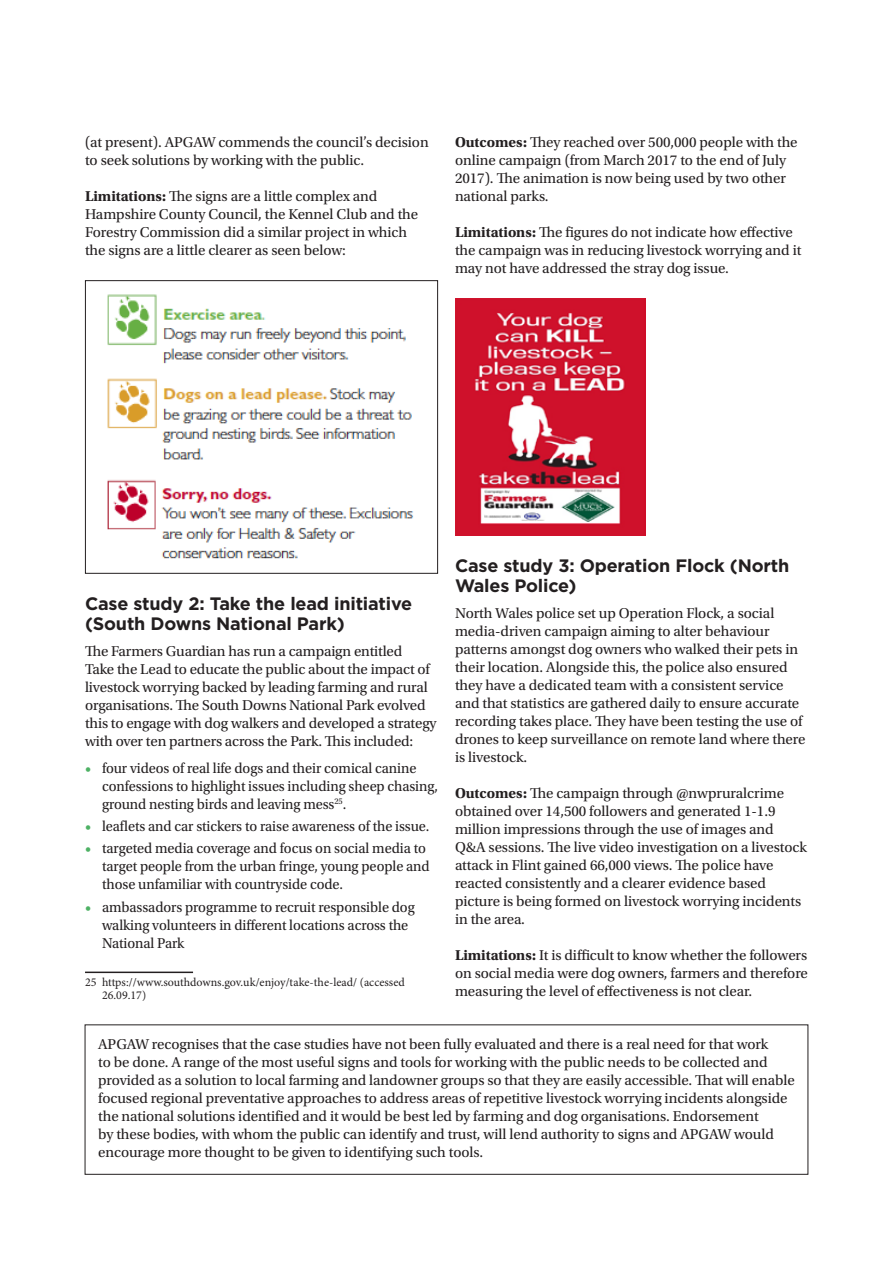
<style>
.page{position:relative;width:893px;height:1263px;background:#fff}
.page>*{position:absolute;margin:0;border:0;box-sizing:border-box;transform-origin:0 0}
.t1{font:700 18px/19.5px "Gotham";letter-spacing:-.01em;color:#231f20}
.t2{font:15px/18px "Utopia Std";letter-spacing:-.005em;color:#231f20}
.t3{font:15px/18px "Utopia Std";letter-spacing:-.005em;color:#231f20;scale:.96 1}
.t4{font:12px/13.5px "Minion Pro";color:#231f20}
.s1{font-weight:700}
.s2{color:#4db164}
</style>
<div class="page">
<img style="left:107px;top:294px;width:307px;height:265px">
<div style="left:85px;top:280px;width:353px;height:294px;border:1px solid #231f20"></div>
<hr style="left:85px;top:971px;width:108px;height:2px;background:#231f20">
<img style="left:455px;top:298px;width:190px;height:238px">
<div style="left:85px;top:1024px;width:723px;height:151px;border:1px solid #231f20"></div>
<p class="t2" style="left:85px;top:133px;width:345px">(at present). APGAW commends the council’s decision to seek solutions by working with the public.</p>
<p class="t2" style="left:85px;top:187px;width:335px"><span class="s1">Limitations:</span> The signs are a little complex and Hampshire County Council, the Kennel Club and the Forestry Commission did a similar project in which the signs are a little clearer as seen below:</p>
<p class="t2" style="left:455px;top:133px;width:344px"><span class="s1">Outcomes:</span> They reached over 500,000 people with the online campaign (from March 2017 to the end of July 2017). The animation is now being used by two other national parks.</p>
<p class="t2" style="left:455px;top:223px;width:348px"><span class="s1">Limitations:</span> The figures do not indicate how effective the campaign was in reducing livestock worrying and it may not have addressed the stray dog issue.</p>
<p class="t1" style="left:455px;top:556px;width:336px">Case study 3: Operation Flock (North<br>Wales Police)</p>
<p class="t2" style="left:455px;top:605px;width:352px">North Wales police set up Operation Flock, a social media-driven campaign aiming to alter behaviour patterns amongst dog owners who walked their pets in their location. Alongside this, the police also ensured they have a dedicated team with a consistent service and that statistics are gathered daily to ensure accurate recording takes place. They have been testing the use of drones to keep surveillance on remote land where there is livestock.</p>
<p class="t2" style="left:455px;top:785px;width:353px"><span class="s1">Outcomes:</span> The campaign through @nwpruralcrime obtained over 14,500 followers and generated 1-1.9 million impressions through the use of images and Q&amp;A sessions. The live video investigation on a livestock attack in Flint gained 66,000 views. The police have reacted consistently and a clearer evidence based picture is being formed on livestock worrying incidents in the area.</p>
<p class="t2" style="left:455px;top:947px;width:354px;text-align:justify"><span class="s1">Limitations:</span> It is difficult to know whether the followers on social media were dog owners, farmers and therefore measuring the level of effectiveness is not clear.</p>
<p class="t2" style="left:98px;top:1035px;width:698px">APGAW recognises that the case studies have not been fully evaluated and there is a real need for that work<br>to be done. A range of the most useful signs and tools for working with the public needs to be collected and provided as a solution to local farming and landowner groups so that they are easily accessible. That will enable focused regional preventative approaches to address areas of repetitive livestock worrying incidents alongside the national solutions identified and it would be best led by farming and dog organisations. Endorsement<br>by these bodies, with whom the public can identify and trust, will lend authority to signs and APGAW would encourage more thought to be given to identifying such tools.</p>
<p class="t1" style="left:85px;top:594px;width:329px">Case study 2: Take the lead initiative (South Downs National Park)</p>
<p class="t2" style="left:85px;top:643px;width:353px">The Farmers Guardian has run a campaign entitled<br>Take the Lead to educate the public about the impact of livestock worrying backed by leading farming and rural organisations. The South Downs National Park evolved this to engage with dog walkers and developed a strategy with over ten partners across the Park. This included:</p>
<p class="t3" style="left:102px;top:759px;width:351px;text-indent:-17px"><span class="s2">•</span> four videos of real life dogs and their comical canine confessions to highlight issues including sheep chasing, ground nesting birds and leaving mess<sup>25</sup>.</p>
<p class="t3" style="left:85px;top:817px;width:360px"><span class="s2">•</span> leaflets and car stickers to raise awareness of the issue.</p>
<p class="t3" style="left:102px;top:840px;width:343px;text-indent:-17px"><span class="s2">•</span> targeted media coverage and focus on social media to target people from the urban fringe, young people and those unfamiliar with countryside code.</p>
<p class="t3" style="left:102px;top:898px;width:327px;text-indent:-17px"><span class="s2">•</span> ambassadors programme to recruit responsible dog walking volunteers in different locations across the<br>National Park</p>
<p class="t4" style="left:102px;top:975px;width:304px;text-indent:-17px">25 https://www.southdowns.gov.uk/enjoy/take-the-lead/ (accessed<br>26.09.17)</p>
</div>
